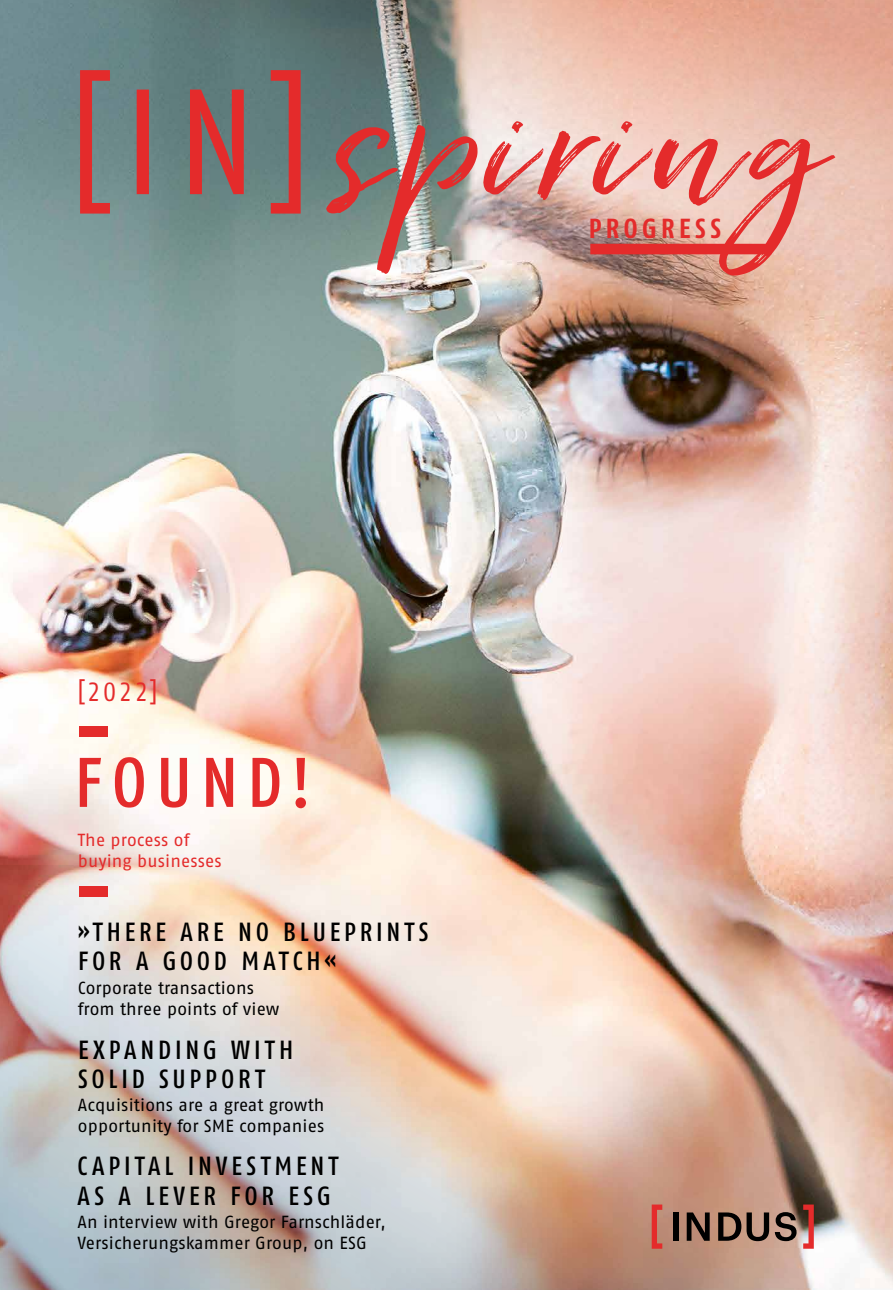
<style>
.page{position:relative;width:893px;height:1290px;background:#fff}
.page>*{position:absolute;margin:0;border:0;box-sizing:border-box;transform-origin:0 0}
.t1{font:215.78px "Just Lovely Slanted Wide";letter-spacing:.05em;color:#e42b2b}
.t2{font:500 condensed 70px "Fago Pro";letter-spacing:.14em;color:#e42b2b}
.t3{font:700 condensed 27.47px "Fago Pro";letter-spacing:.165em;color:#e42b2b}
.t4{font:500 condensed 26.25px/29.8px "Fago Pro";letter-spacing:.15em;color:#000}
.t5{font:condensed 26.25px "Fago Pro";color:#e42b2b}
.t6{font:17.5px/21px "Fago Pro";letter-spacing:.005em;color:#000}
.t7{font:17.5px/21px "Fago Pro";letter-spacing:.01em;color:#e42b2b}
</style>
<div class="page">
<img style="left:0;top:350px;width:893px;height:515px">
<img style="left:0;top:0;width:893px;height:350px">
<img style="left:0;top:865px;width:893px;height:425px">
<svg style="left:80px;top:70px;width:221px;height:144px;background:#886b6b"></svg>
<div style="left:590px;top:244px;width:181px;height:10px;background:#e42b2b"></div>
<div style="left:673px;top:1212px;width:5px;height:29px;background:#000"></div>
<svg style="left:687px;top:1212px;width:23px;height:29px"></svg>
<svg style="left:718px;top:1212px;width:51px;height:29px"></svg>
<svg style="left:775px;top:1212px;width:21px;height:29px"></svg>
<svg style="left:652px;top:1204px;width:10px;height:45px"></svg>
<svg style="left:803px;top:1204px;width:11px;height:45px"></svg>
<div style="left:79px;top:886px;width:29px;height:10px;background:#e42b2b"></div>
<div style="left:79px;top:726px;width:29px;height:10px;background:#e42b2b"></div>
<h1 class="t1" style="left:326px;top:16px;width:496px">spiring</h1>
<h3 class="t3" style="left:589px;top:212px;width:134px">PROGRESS</h3>
<h3 class="t5" style="left:77px;top:676px;width:82px">[2022]</h3>
<h2 class="t2" style="left:75px;top:740px;width:238px">FOUND!</h2>
<p class="t7" style="left:78px;top:829px;width:145px">The process of buying businesses</p>
<h3 class="t4" style="left:78px;top:916px;width:352px">»THERE ARE NO BLUEPRINTS<br>FOR A GOOD MATCH«</h3>
<p class="t6" style="left:78px;top:977px;width:203px">Corporate transactions from three points of view</p>
<h3 class="t4" style="left:78px;top:1034px;width:217px">EXPANDING WITH<br>SOLID SUPPORT</h3>
<p class="t6" style="left:78px;top:1094px;width:248px">Acquisitions are a great growth opportunity for SME companies</p>
<h3 class="t4" style="left:78px;top:1151px;width:262px">CAPITAL INVESTMENT<br>AS A LEVER FOR ESG</h3>
<p class="t6" style="left:77px;top:1211px;width:310px">An interview with Gregor Farnschläder,<br>Versicherungskammer Group, on ESG</p>
</div>
